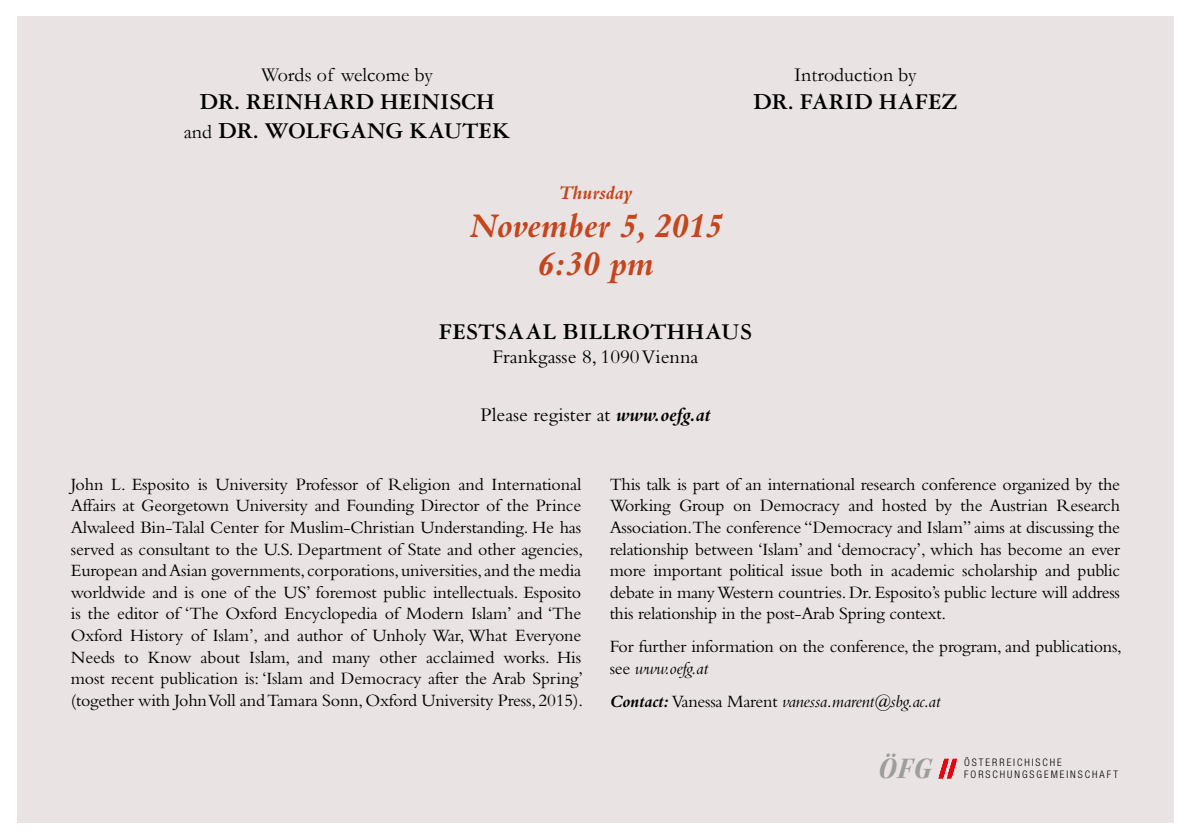
<style>
.page{position:relative;width:1191px;height:840px;background:#fff}
.page>*{position:absolute;margin:0;border:0;box-sizing:border-box;transform-origin:0 0}
.t1{font:italic 700 36px/38px "Bembo";color:#c5451d;text-align:center}
.t2{font:30.8px "Kepler Std Bold Scn It Subh";color:#9d9d9c}
.t3{font:24px "Garamond Three Bold SC";color:#000}
.t4{font:20px "Bembo";color:#000}
.t5{font:20px "Garamond";color:#000}
.t6{font:italic 700 20px "Bembo";color:#c5451d}
.t7{font:18px/21.6px "Bembo";letter-spacing:-.015em;color:#000;text-align:justify}
.t8{font:italic 18px "Bembo";letter-spacing:-.015em;color:#000}
.t9{font:300 condensed 10.4px "Helvetica Neue LT Std";letter-spacing:.19em;color:#000}
.s1{font-family:"Garamond";font-size:20px}
.s2{font-weight:700;font-style:italic}
.s3{font-style:italic}
.s4{font-weight:700}
.s5{font-style:normal}
</style>
<div class="page">
<div style="left:17px;top:16px;width:1157px;height:806px;background:#e9e4e3"></div>
<svg style="left:938px;top:758px;width:20px;height:21px"></svg>
<p class="t5" style="left:262px;top:62px;width:173px">Words of welcome by</p>
<p class="t5" style="left:794px;top:62px;width:124px">Introduction by</p>
<h3 class="t3" style="left:199px;top:89px;width:297px">DR. REINHARD HEINISCH</h3>
<h3 class="t3" style="left:753px;top:89px;width:206px">DR. FARID HAFEZ</h3>
<h3 class="t3" style="left:184px;top:118px;width:328px"><span class="s1">and</span> DR. WOLFGANG KAUTEK</h3>
<p class="t6" style="left:558px;top:182px;width:76px">Thursday</p>
<h1 class="t1" style="left:469px;top:206px;width:254px">November 5, 2015<br>6:30 pm</h1>
<h3 class="t3" style="left:439px;top:318px;width:315px">FESTSAAL BILLROTHHAUS</h3>
<p class="t4" style="left:492px;top:345px;width:207px">Frankgasse 8, 1090 Vienna</p>
<p class="t4" style="left:480px;top:403px;width:231px">Please register at <span class="s2">www.oefg.at</span></p>
<p class="t7" style="left:71px;top:472px;width:514px">John L. Esposito is University Professor of Religion and International Affairs at Georgetown University and Founding Director of the Prince Alwaleed Bin-Talal Center for Muslim-Christian Understanding. He has served as consultant to the U.S. Department of State and other agencies, European and Asian governments, corporations, universities, and the media worldwide and is one of the US’ foremost public intellectuals. Esposito is the editor of ‘The Oxford Encyclopedia of Modern Islam’ and ‘The Oxford History of Islam’, and author of Unholy War, What Everyone Needs to Know about Islam, and many other acclaimed works. His most recent publication is: ‘Islam and Democracy after the Arab Spring’ (together with John Voll and Tamara Sonn, Oxford University Press, 2015).</p>
<p class="t7" style="left:609px;top:472px;width:512px">This talk is part of an international research conference organized by the Working Group on Democracy and hosted by the Austrian Research Association.The conference “Democracy and Islam” aims at discussing the relationship between ‘Islam’ and ‘democracy’, which has become an ever more important political issue both in academic scholarship and public debate in many Western countries. Dr. Esposito’s public lecture will address this relationship in the post-Arab Spring context.</p>
<p class="t7" style="left:609px;top:635px;width:514px">For further information on the conference, the program, and publications, see <span class="s3">www.oefg.at</span></p>
<p class="t8" style="left:609px;top:690px;width:332px"><span class="s4">Contact:</span> <span class="s5">Vanessa Marent</span> vanessa.marent@sbg.ac.at</p>
<h2 class="t2" style="left:878px;top:751px;width:55px">ÖFG</h2>
<p class="t9" style="left:964px;top:756px;width:99px">ÖSTERREICHISCHE</p>
<p class="t9" style="left:964px;top:768px;width:155px">FORSCHUNGSGEMEINSCHAFT</p>
</div>
